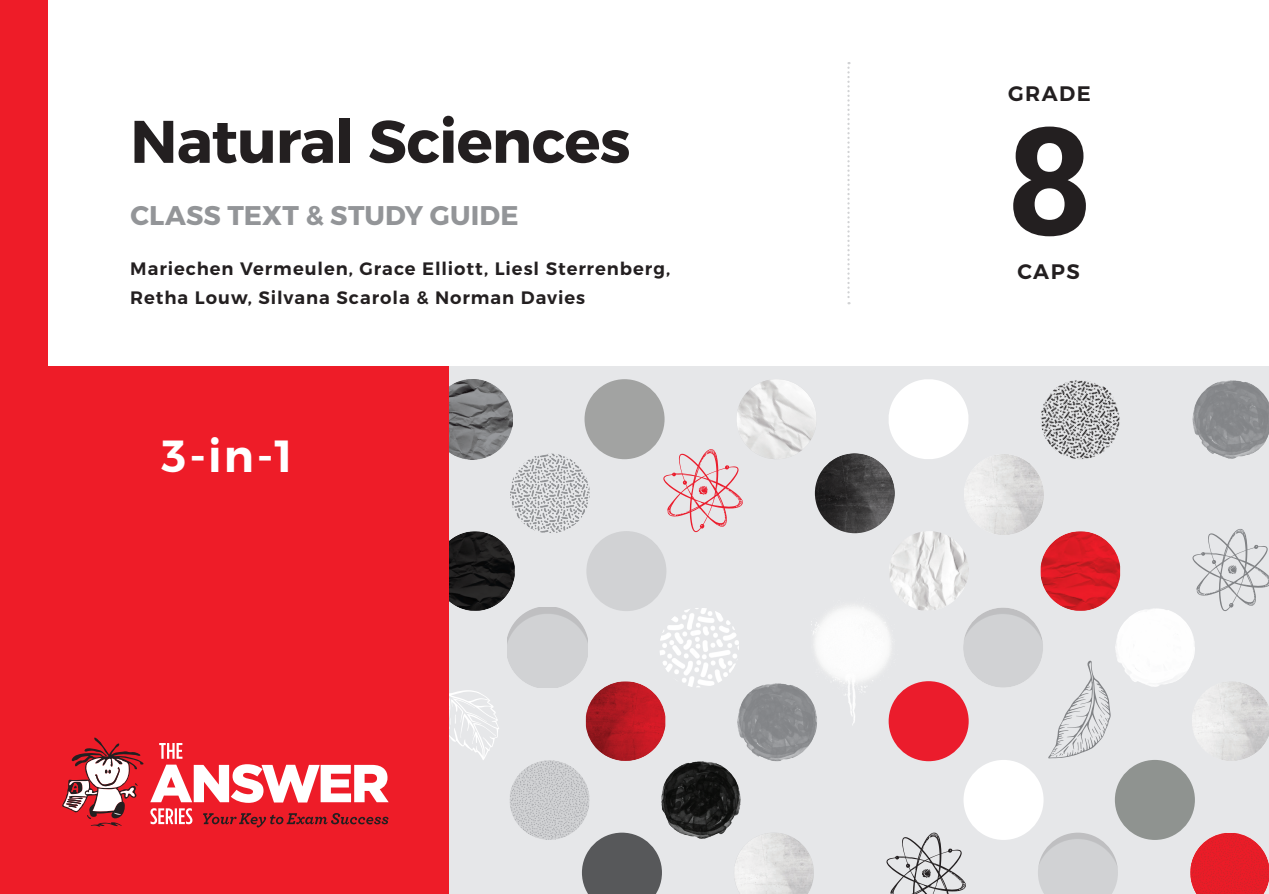
<style>
.page{position:relative;width:1269px;height:894px;background:#fff}
.page>*{position:absolute;margin:0;border:0;box-sizing:border-box;transform-origin:0 0}
.t1{font:700 150px "Roboto Slab";color:#231f20}
.t2{font:700 60px "Montserrat";letter-spacing:-.015em;color:#231f20}
.t3{font:600 45px "Montserrat";color:#fff}
.t4{font:700 27px "Montserrat";letter-spacing:.005em;color:#939598}
.t5{font:600 21px "Montserrat";letter-spacing:.07em;color:#231f20}
.t6{font:600 18px/29.4px "Montserrat";letter-spacing:.05em;color:#231f20}
</style>
<div class="page">
<svg style="left:847px;top:62px;width:2px;height:242px"></svg>
<div style="left:0;top:0;width:47px;height:894px;background:#ee1c28"></div>
<div style="left:447px;top:366px;width:822px;height:528px;background:#e6e7e9"></div>
<svg style="left:663px;top:449px;width:80px;height:83px"></svg>
<svg style="left:449px;top:690px;width:50px;height:70px"></svg>
<img style="left:964px;top:455px;width:79px;height:79px">
<img style="left:661px;top:761px;width:79px;height:78px">
<div style="left:584px;top:379px;width:80px;height:80px;background:#a2a3a2;border-radius:50%"></div>
<svg style="left:582px;top:832px;width:80px;height:62px;background:#6d6e70"></svg>
<img style="left:510px;top:454px;width:79px;height:79px">
<img style="left:510px;top:760px;width:79px;height:80px">
<img style="left:815px;top:453px;width:80px;height:80px;border-radius:40px">
<div style="left:963px;top:760px;width:80px;height:80px;background:#fff;border-radius:50%"></div>
<svg style="left:889px;top:379px;width:83px;height:84px"></svg>
<img style="left:736px;top:379px;width:80px;height:80px;border-radius:40px">
<img style="left:734px;top:833px;width:79px;height:61px">
<img style="left:449px;top:531px;width:66px;height:80px">
<img style="left:586px;top:681px;width:79px;height:80px">
<div style="left:586px;top:531px;width:80px;height:80px;background:#d1d2d4;border-radius:50%"></div>
<img style="left:659px;top:608px;width:80px;height:79px">
<img style="left:737px;top:683px;width:80px;height:78px">
<div style="left:888px;top:681px;width:80px;height:80px;background:#eb1c2c;border-radius:50%"></div>
<div style="left:1114px;top:760px;width:80px;height:80px;background:#8f9390;border-radius:50%"></div>
<img style="left:1040px;top:380px;width:80px;height:79px">
<div style="left:1038px;top:832px;width:80px;height:62px;background:#231f20;opacity:.1"></div>
<img style="left:1192px;top:380px;width:77px;height:79px">
<img style="left:889px;top:531px;width:80px;height:79px">
<img style="left:1040px;top:531px;width:80px;height:77px">
<svg style="left:963px;top:608px;width:147px;height:150px"></svg>
<div style="left:963px;top:608px;width:80px;height:80px;background:#231f20;opacity:.1"></div>
<img style="left:1192px;top:682px;width:77px;height:79px">
<div style="left:1115px;top:608px;width:80px;height:80px;background:#fefefe;border-radius:40px"></div>
<img style="left:449px;top:379px;width:63px;height:80px">
<div style="left:507px;top:608px;width:80px;height:80px;background:#231f20;opacity:.1"></div>
<img style="left:811px;top:597px;width:88px;height:131px">
<svg style="left:886px;top:832px;width:80px;height:62px"></svg>
<svg style="left:1192px;top:529px;width:77px;height:82px"></svg>
<div style="left:5px;top:366px;width:444px;height:528px;background:#ee1c28"></div>
<svg style="left:150px;top:743px;width:239px;height:84px"></svg>
<svg style="left:62px;top:737px;width:82px;height:90px"></svg>
<svg style="left:1190px;top:833px;width:79px;height:61px;background:#e53b44"></svg>
<p class="t2" style="left:130px;top:104px;width:502px">Natural Sciences</p>
<p class="t4" style="left:130px;top:199px;width:390px">CLASS TEXT &amp; STUDY GUIDE</p>
<p class="t6" style="left:130px;top:254px;width:541px">Mariechen Vermeulen, Grace Elliott, Liesl Sterrenberg,<br>Retha Louw, Silvana Scarola &amp; Norman Davies</p>
<p class="t3" style="left:161px;top:428px;width:133px">3-in-1</p>
<p class="t5" style="left:1008px;top:81px;width:84px">GRADE</p>
<p class="t1" style="left:1008px;top:78px;width:83px">8</p>
<p class="t5" style="left:1017px;top:259px;width:64px">CAPS</p>
</div>
